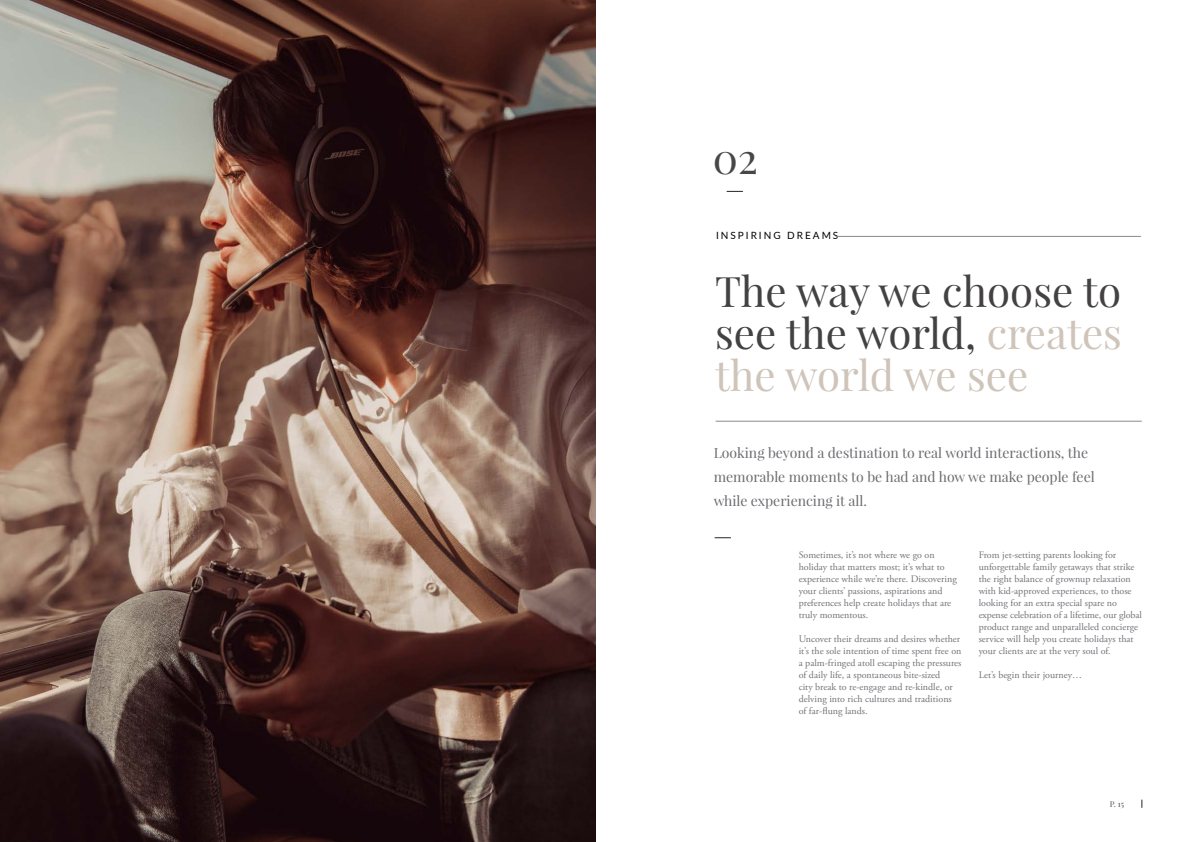
<style>
.page{position:relative;width:1191px;height:842px;background:#fff}
.page>*{position:absolute;margin:0;border:0;box-sizing:border-box;transform-origin:0 0}
.t1{font:42px/42px "Playfair Display";color:#434141;text-align:justify}
.t2{font:42px "Playfair Display";color:#494648}
.t3{font:14px/24px "Playfair Display";color:#6c6b70}
.t4{font:10px/12px "Adobe Garamond Pro";color:#737277}
.t5{font:10px "Lato";letter-spacing:.2em;color:#000}
.t6{font:8px "Playfair Display";color:#504f51}
.s1{color:#cfc4b9}
</style>
<div class="page">
<img style="left:0;top:0;width:595px;height:842px">
<svg style="left:714px;top:538px;width:17px;height:1px"></svg>
<hr style="left:715px;top:421px;width:426px;height:1px;background:#8b898e">
<hr style="left:835px;top:236px;width:305px;height:1px;background:#8b898e">
<svg style="left:726px;top:191px;width:17px;height:1px"></svg>
<h1 class="t2" style="left:712px;top:132px;width:47px">02</h1>
<p class="t5" style="left:716px;top:228px;width:124px">INSPIRING DREAMS</p>
<h1 class="t1" style="left:715px;top:270px;width:408px">The way we choose to see the world, <span class="s1">creates the world we see</span></h1>
<h2 class="t3" style="left:713px;top:440px;width:382px">Looking beyond a destination to real world interactions, the memorable moments to be had and how we make people feel while experiencing it all.</h2>
<p class="t4" style="left:798px;top:549px;width:160px">Sometimes, it’s not where we go on holiday that matters most; it’s what to experience while we’re there. Discovering your clients’ passions, aspirations and preferences help create holidays that are truly momentous.</p>
<p class="t4" style="left:798px;top:633px;width:164px">Uncover their dreams and desires whether it’s the sole intention of time spent free on a palm-fringed atoll escaping the pressures of daily life, a spontaneous bite-sized<br>city break to re-engage and re-kindle, or delving into rich cultures and traditions of far-flung lands.</p>
<p class="t4" style="left:978px;top:549px;width:165px">From jet-setting parents looking for unforgettable family getaways that strike the right balance of grownup relaxation with kid-approved experiences, to those looking for an extra special spare no expense celebration of a lifetime, our global product range and unparalleled concierge service will help you create holidays that your clients are at the very soul of.</p>
<p class="t4" style="left:978px;top:669px;width:105px">Let’s begin their journey…</p>
<p class="t6" style="left:1109px;top:799px;width:16px">P. 15</p>
</div>
